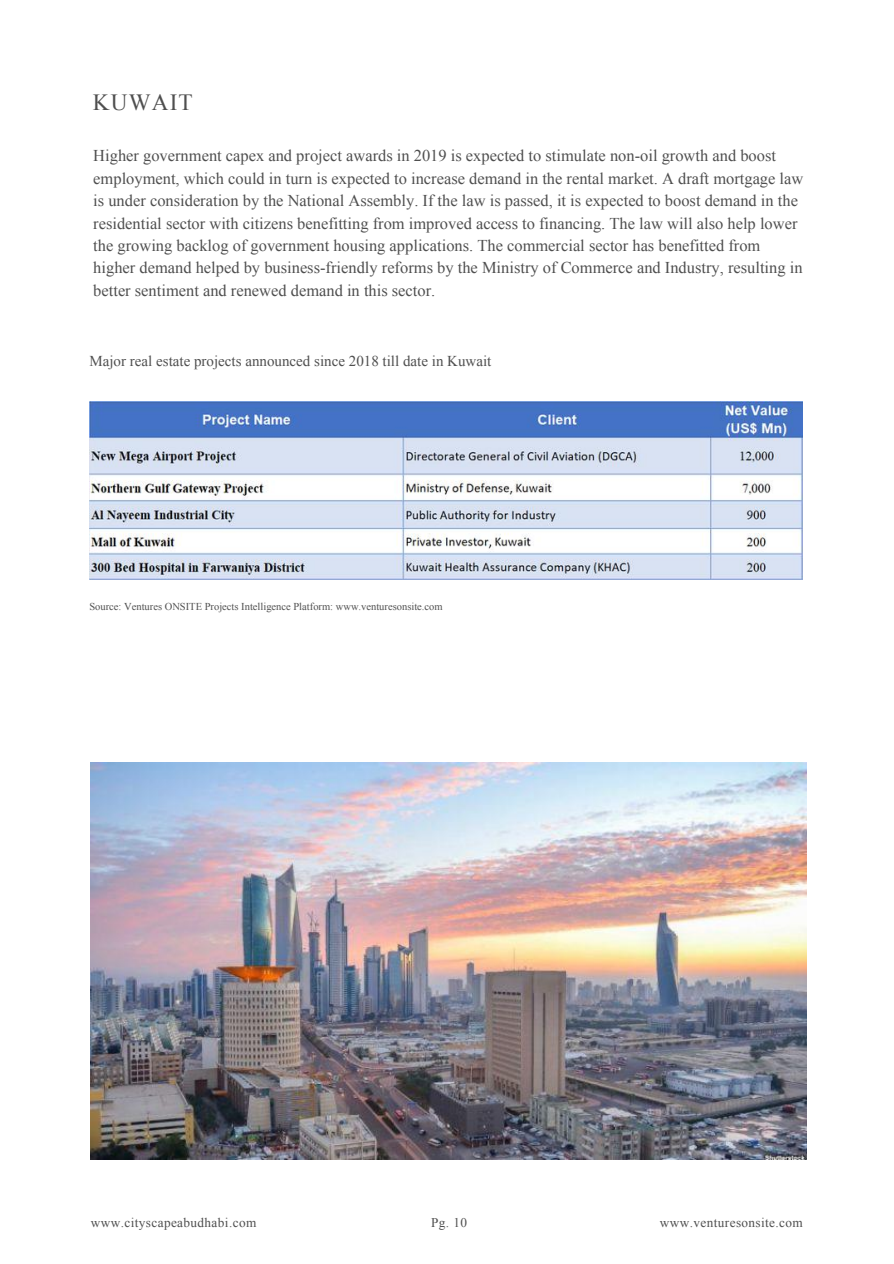
<style>
.page{position:relative;width:894px;height:1264px;background:#fff}
.page>*{position:absolute;margin:0;border:0;box-sizing:border-box;transform-origin:0 0}
.t1{font:23.25px "Times New Roman";letter-spacing:.05em;color:#4f4f4f}
.t2{font:16.5px/22.5px "Times New Roman";color:#4f4f4f}
.t3{font:15px "Times New Roman";color:#4f4f4f}
.t4{font:13.2px "Times New Roman";letter-spacing:.03em;color:#4f4f4f}
.t5{font:10.5px "Times New Roman";color:#4f4f4f}
</style>
<div class="page">
<img style="left:89px;top:401px;width:713px;height:178px">
<img style="left:91px;top:762px;width:715px;height:397px">
<h1 class="t1" style="left:93px;top:89px;width:101px">KUWAIT</h1>
<p class="t2" style="left:93px;top:144px;width:711px">Higher government capex and project awards in 2019 is expected to stimulate non-oil growth and boost employment, which could in turn is expected to increase demand in the rental market. A draft mortgage law is under consideration by the National Assembly. If the law is passed, it is expected to boost demand in the residential sector with citizens benefitting from improved access to financing. The law will also help lower the growing backlog of government housing applications. The commercial sector has benefitted from higher demand helped by business-friendly reforms by the Ministry of Commerce and Industry, resulting in better sentiment and renewed demand in this sector.</p>
<p class="t3" style="left:89px;top:353px;width:403px">Major real estate projects announced since 2018 till date in Kuwait</p>
<p class="t5" style="left:89px;top:600px;width:354px">Source: Ventures ONSITE Projects Intelligence Platform: www.venturesonsite.com</p>
<p class="t4" style="left:91px;top:1215px;width:167px">www.cityscapeabudhabi.com</p>
<p class="t4" style="left:431px;top:1214px;width:37px">Pg. 10</p>
<p class="t4" style="left:659px;top:1215px;width:144px">www.venturesonsite.com</p>
</div>
